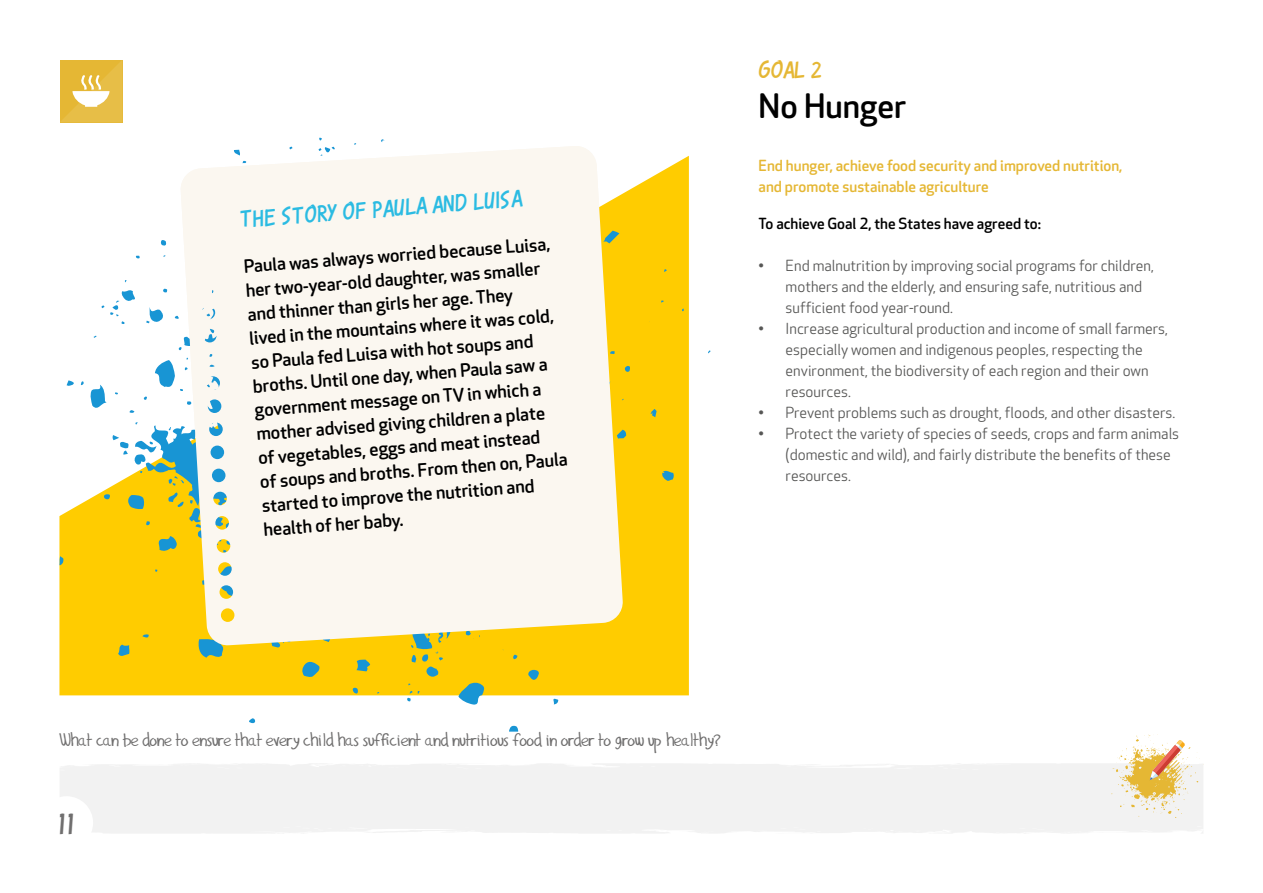
<style>
.page{position:relative;width:1263px;height:893px;background:#fff}
.page>*{position:absolute;margin:0;border:0;box-sizing:border-box;transform-origin:0 0}
.t1{font:500 33px "Apex Rounded";color:#000}
.t2{font:30px "Karmatic Revolution";color:#706f6f}
.t3{font:24px "Karmatic Revolution";color:#2bbbe2}
.t4{font:24px "Karmatic Revolution";color:#e5b734}
.t5{font:500 18px/24px "Apex Rounded";color:#000}
.t6{font:16.5px "Gilles'Comic Font";color:#706f6f}
.t7{font:15px/21px "Apex Rounded";color:#575756}
.t8{font:500 15px/21px "Apex Rounded";color:#e5b734}
.t9{font:500 15px "Apex Rounded";color:#000}
</style>
<div class="page">
<svg style="left:60px;top:60px;width:62px;height:62px;background:#e9c358"></svg>
<div style="left:60px;top:764px;width:1143px;height:69px;background:#f2f2f2"></div>
<svg style="left:59px;top:138px;width:652px;height:594px"></svg>
<svg style="left:1112px;top:734px;width:91px;height:84px"></svg>
<svg style="left:180px;top:146px;width:443px;height:500px;fill:#fbf7f0"></svg>
<div style="left:40px;top:796px;width:53px;height:53px;background:#fff;border-radius:50%"></div>
<h3 class="t3" style="left:240px;top:207px;width:283px;rotate:-4deg">THE STORY OF PAULA AND LUISA</h3>
<p class="t5" style="left:243px;top:254px;width:311px;rotate:-4deg">Paula was always worried because Luisa, her two-year-old daughter, was smaller and thinner than girls her age. They<br>lived in the mountains where it was cold, so Paula fed Luisa with hot soups and broths. Until one day, when Paula saw a government message on TV in which a mother advised giving children a plate of vegetables, eggs and meat instead<br>of soups and broths. From then on, Paula started to improve the nutrition and health of her baby.</p>
<h3 class="t4" style="left:759px;top:58px;width:66px">Goal 2</h3>
<h1 class="t1" style="left:759px;top:88px;width:149px">No Hunger</h1>
<p class="t8" style="left:759px;top:155px;width:365px">End hunger, achieve food security and improved nutrition, and promote sustainable agriculture</p>
<p class="t9" style="left:759px;top:215px;width:284px">To achieve Goal 2, the States have agreed to:</p>
<p class="t7" style="left:786px;top:256px;width:370px;text-indent:-27px">• End malnutrition by improving social programs for children, mothers and the elderly, and ensuring safe, nutritious and sufficient food year-round.</p>
<p class="t7" style="left:786px;top:319px;width:384px;text-indent:-27px">• Increase agricultural production and income of small farmers, especially women and indigenous peoples, respecting the environment, the biodiversity of each region and their own resources.</p>
<p class="t7" style="left:759px;top:403px;width:418px">• Prevent problems such as drought, floods, and other disasters.</p>
<p class="t7" style="left:786px;top:424px;width:395px;text-indent:-27px">• Protect the variety of species of seeds, crops and farm animals (domestic and wild), and fairly distribute the benefits of these resources.</p>
<p class="t6" style="left:60px;top:730px;width:663px">What can be done to ensure that every child has sufficient and nutritious food in order to grow uphealthy?</p>
<h2 class="t2" style="left:59px;top:809px;width:16px">11</h2>
</div>
